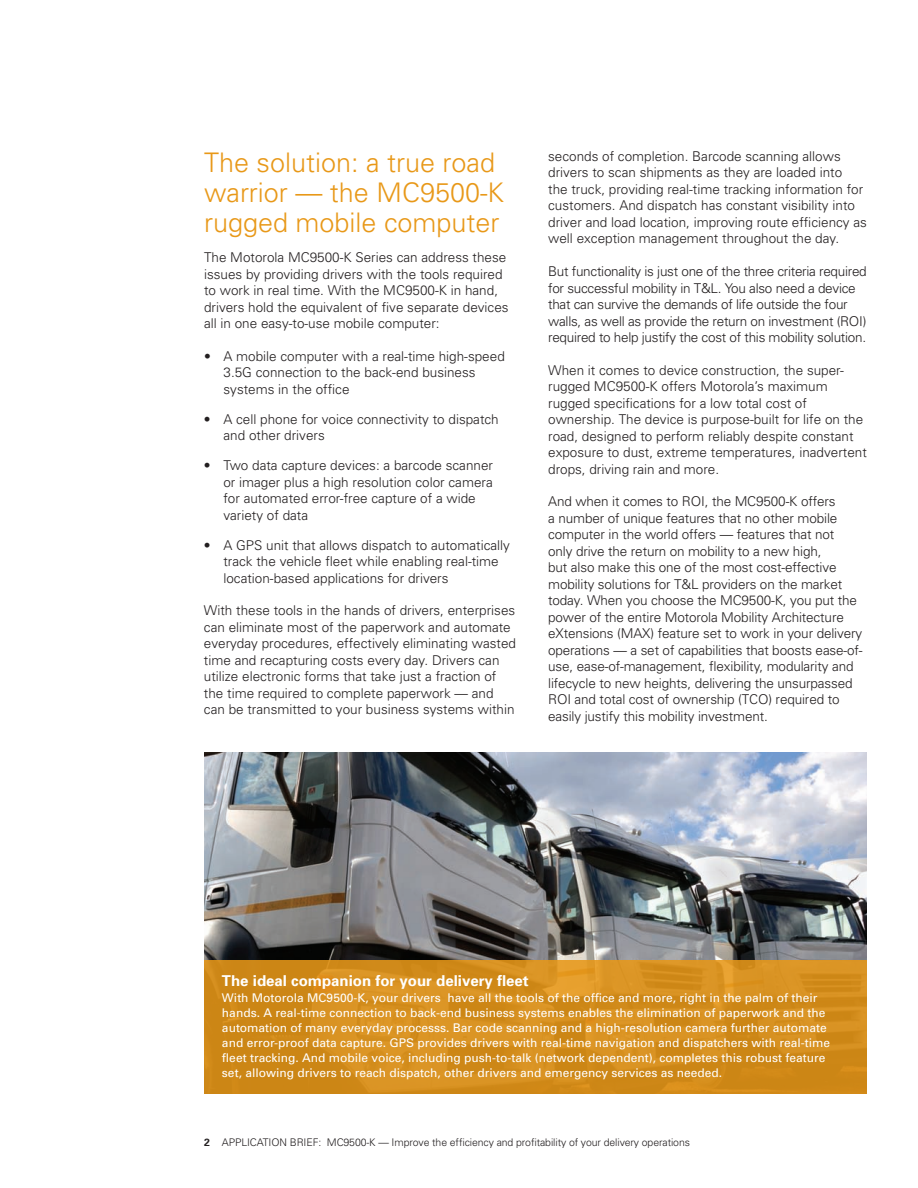
<style>
.page{position:relative;width:918px;height:1188px;background:#fff}
.page>*{position:absolute;margin:0;border:0;box-sizing:border-box;transform-origin:0 0}
.t1{font:300 27px/30px "Univers";color:#e89818}
.t2{font:700 15px "Univers";color:#fff}
.t3{font:300 13.5px/16.5px "Univers";color:#231f20}
.t4{font:300 13.5px/16.5px "Univers";letter-spacing:-.02em;color:#231f20}
.t5{font:12px/15px "Univers";color:#fff}
.t6{font:300 10.5px "Univers";letter-spacing:-.01em;color:#231f20}
.s1{font-weight:700}
</style>
<div class="page">
<img style="left:204px;top:752px;width:663px;height:208px">
<div style="left:204px;top:960px;width:663px;height:133px;background:#d28b1b"></div>
<h1 class="t1" style="left:204px;top:147px;width:302px">The solution: a true road warrior — the MC9500-K rugged mobile computer</h1>
<p class="t3" style="left:204px;top:249px;width:306px">The Motorola MC9500-K Series can address these issues by providing drivers with the tools required to work in real time. With the MC9500-K in hand, drivers hold the equivalent of five separate devices all in one easy-to-use mobile computer:</p>
<p class="t3" style="left:224px;top:347px;width:283px;text-indent:-19px">• A mobile computer with a real-time high-speed<br>3.5G connection to the back-end business systems in the office</p>
<p class="t3" style="left:223px;top:410px;width:277px;text-indent:-19px">• A cell phone for voice connectivity to dispatch and other drivers</p>
<p class="t3" style="left:223px;top:457px;width:271px;text-indent:-19px">• Two data capture devices: a barcode scanner or imager plus a high resolution color camera for automated error-free capture of a wide variety of data</p>
<p class="t3" style="left:223px;top:536px;width:288px;text-indent:-19px">• A GPS unit that allows dispatch to automatically track the vehicle fleet while enabling real-time location-based applications for drivers</p>
<p class="t3" style="left:204px;top:602px;width:314px">With these tools in the hands of drivers, enterprises can eliminate most of the paperwork and automate everyday procedures, effectively eliminating wasted time and recapturing costs every day. Drivers can utilize electronic forms that take just a fraction of the time required to complete paperwork — and can be transmitted to your business systems within</p>
<p class="t3" style="left:548px;top:148px;width:320px">seconds of completion. Barcode scanning allows drivers to scan shipments as they are loaded into<br>the truck, providing real-time tracking information for customers. And dispatch has constant visibility into driver and load location, improving route efficiency as well exception management throughout the day.</p>
<p class="t4" style="left:548px;top:263px;width:320px">But functionality is just one of the three criteria required for successful mobility in T&amp;L. You also need a device that can survive the demands of life outside the four walls, as well as provide the return on investment (ROI) required to help justify the cost of this mobility solution.</p>
<p class="t3" style="left:548px;top:361px;width:320px">When it comes to device construction, the super&shy;rugged MC9500-K offers Motorola’s maximum rugged specifications for a low total cost of ownership. The device is purpose-built for life on the road, designed to perform reliably despite constant exposure to dust, extreme temperatures, inadvertent drops, driving rain and more.</p>
<p class="t3" style="left:548px;top:493px;width:316px">And when it comes to ROI, the MC9500-K offers<br>a number of unique features that no other mobile computer in the world offers — features that not<br>only drive the return on mobility to a new high,<br>but also make this one of the most cost-effective mobility solutions for T&amp;L providers on the market today. When you choose the MC9500-K, you put the power of the entire Motorola Mobility Architecture eXtensions (MAX) feature set to work in your delivery operations — a set of capabilities that boosts ease-of&shy;use, ease-of-management, flexibility, modularity and lifecycle to new heights, delivering the unsurpassed ROI and total cost of ownership (TCO) required to easily justify this mobility investment.</p>
<p class="t2" style="left:222px;top:971px;width:308px">The ideal companion for your delivery fleet</p>
<p class="t5" style="left:222px;top:990px;width:610px">With Motorola MC9500-K, your drivers have all the tools of the office and more, right in the palm of their hands. A real-time connection to back-end business systems enables the elimination of paperwork and the automation of many everyday processs. Bar code scanning and a high-resolution camera further automate and error-proof data capture. GPS provides drivers with real-time navigation and dispatchers with real-time fleet tracking. And mobile voice, including push-to-talk (network dependent), completes this robust feature set, allowing drivers to reach dispatch, other drivers and emergency services as needed.</p>
<p class="t6" style="left:204px;top:1136px;width:56px"><span class="s1">2</span> Appli catio</p>
<p class="t6" style="left:279px;top:1136px;width:412px">n BRIEF: MC9500-K — Improve the efficiency and profitability of your delivery operations</p>
</div>
